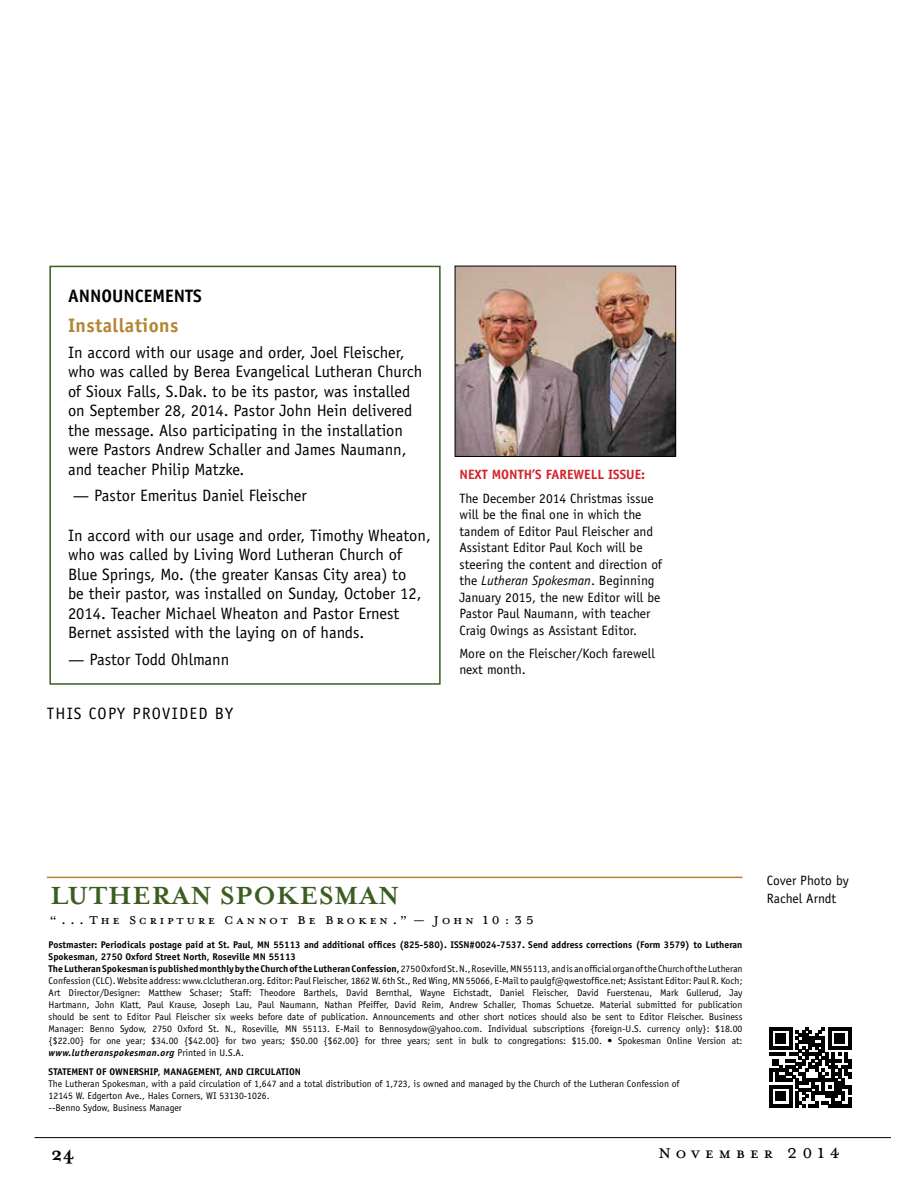
<style>
.page{position:relative;width:918px;height:1188px;background:#fff}
.page>*{position:absolute;margin:0;border:0;box-sizing:border-box;transform-origin:0 0}
.t1{font:700 28.5px "Mrs Eaves";letter-spacing:.03em;color:#3b5d21}
.t2{font:22.5px "Mrs Eaves Petite Caps";letter-spacing:.2em;color:#000}
.t3{font:700 21px "Mrs Eaves";color:#000}
.t4{font:700 19.5px "Officina Sans";letter-spacing:.02em;color:#b38634}
.t5{font:18px "Mrs Eaves Petite Caps";letter-spacing:.14em;color:#000}
.t6{font:700 18px "Officina Sans";color:#000}
.t7{font:16.5px/19.5px "Officina Sans";color:#000}
.t8{font:16.5px "Officina Sans";letter-spacing:.075em;color:#000}
.t9{font:13.5px/16.5px "Officina Sans";color:#000}
.t10{font:700 13.5px "Officina Sans";color:#d2232a}
.t11{font:9.75px/12px "Officina Sans";color:#000}
.t12{font:700 9.75px "Officina Sans";color:#000}
.s1{font-style:italic}
.s2{font-weight:700}
.s3{font-weight:700;font-style:italic}
</style>
<div class="page">
<hr style="left:35px;top:1137px;width:856px;height:1px;background:#000">
<hr style="left:47px;top:877px;width:695px;height:1px;background:#b38634">
<svg style="left:769px;top:1027px;width:82px;height:80px"></svg>
<img style="left:457px;top:268px;width:217px;height:187px">
<div style="left:455px;top:266px;width:221px;height:191px;border:1px solid #000"></div>
<div style="left:49px;top:266px;width:392px;height:419px;border:2px solid #3b5d21"></div>
<h3 class="t6" style="left:68px;top:284px;width:135px">ANNOUNCEMENTS</h3>
<h3 class="t4" style="left:68px;top:313px;width:112px">Installations</h3>
<p class="t7" style="left:68px;top:343px;width:356px">In accord with our usage and order, Joel Fleischer, who was called by Berea Evangelical Lutheran Church of Sioux Falls, S.Dak. to be its pastor, was installed on September 28, 2014. Pastor John Hein delivered the message. Also participating in the installation were Pastors Andrew Schaller and James Naumann, and teacher Philip Matzke.</p>
<h3 class="t7" style="left:73px;top:486px;width:235px">— Pastor Emeritus Daniel Fleischer</h3>
<p class="t7" style="left:68px;top:526px;width:364px">In accord with our usage and order, Timothy Wheaton, who was called by Living Word Lutheran Church of Blue Springs, Mo. (the greater Kansas City area) to<br>be their pastor, was installed on Sunday, October 12, 2014. Teacher Michael Wheaton and Pastor Ernest Bernet assisted with the laying on of hands.</p>
<h3 class="t7" style="left:68px;top:649px;width:163px">— Pastor Todd Ohlmann</h3>
<h3 class="t8" style="left:47px;top:704px;width:188px">THIS COPY PROVIDED BY</h3>
<h3 class="t10" style="left:460px;top:466px;width:187px">NEXT MONTH’S FAREWELL ISSUE:</h3>
<p class="t9" style="left:460px;top:490px;width:204px">The December 2014 Christmas issue will be the final one in which the tandem of Editor Paul Fleischer and Assistant Editor Paul Koch will be steering the content and direction of the <span class="s1">Lutheran Spokesman</span>. Beginning January 2015, the new Editor will be Pastor Paul Naumann, with teacher Craig Owings as Assistant Editor.</p>
<h3 class="t9" style="left:460px;top:645px;width:197px">More on the Fleischer/Koch farewell next month.</h3>
<h1 class="t1" style="left:50px;top:880px;width:351px">LUTHERAN SPOKESMAN</h1>
<h3 class="t5" style="left:49px;top:912px;width:486px">“... The Scripture Cannot Be Broken.” — John 10 :35</h3>
<p class="t11" style="left:49px;top:939px;width:695px"><span class="s2">Postmaster: Periodicals postage paid at St. Paul, MN 55113 and additional offices (825-580). ISSN#0024-7537. Send address corrections (Form 3579) to Lutheran Spokesman, 2750 Oxford Street North, Roseville MN 55113<br>The Lutheran Spokesman is published monthly by the Church of the Lutheran Confession,</span> 2750 Oxford St. N., Roseville, MN 55113, and is an official organ of the Church of the Lutheran Confession (CLC). Website address: www.clclutheran.org. Editor: Paul Fleischer, 1862 W. 6th St., Red Wing, MN 55066, E-Mail to paulgf@qwestoffice.net; Assistant Editor: Paul R. Koch; Art Director/Designer: Matthew Schaser; Staff: Theodore Barthels, David Bernthal, Wayne Eichstadt, Daniel Fleischer, David Fuerstenau, Mark Gullerud, Jay Hartmann, John Klatt, Paul Krause, Joseph Lau, Paul Naumann, Nathan Pfeiffer, David Reim, Andrew Schaller, Thomas Schuetze. Material submitted for publication should be sent to Editor Paul Fleischer six weeks before date of publication. Announcements and other short notices should also be sent to Editor Fleischer. Business Manager: Benno Sydow, 2750 Oxford St. N., Roseville, MN 55113. E-Mail to Bennosydow@yahoo.com. Individual subscriptions {foreign-U.S. currency only}: $18.00 {$22.00} for one year; $34.00 {$42.00} for two years; $50.00 {$62.00} for three years; sent in bulk to congregations: $15.00. • Spokesman Online Version at: <span class="s3">www.lutheranspokesman.org</span> Printed in U.S.A.</p>
<p class="t12" style="left:49px;top:1065px;width:254px">STATEMENT OF OWNERSHIP, MANAGEMENT, AND CIRCULATION</p>
<p class="t11" style="left:49px;top:1078px;width:633px">The Lutheran Spokesman, with a paid circulation of 1,647 and a total distribution of 1,723, is owned and managed by the Church of the Lutheran Confession of<br>12145 W. Edgerton Ave., Hales Corners, WI 53130-1026.<br>--Benno Sydow, Business Manager</p>
<h3 class="t9" style="left:767px;top:871px;width:84px;line-height:18px">Cover Photo by<br>Rachel Arndt</h3>
<h3 class="t3" style="left:51px;top:1141px;width:25px">24</h3>
<h2 class="t2" style="left:658px;top:1143px;width:184px">November 2014</h2>
</div>
